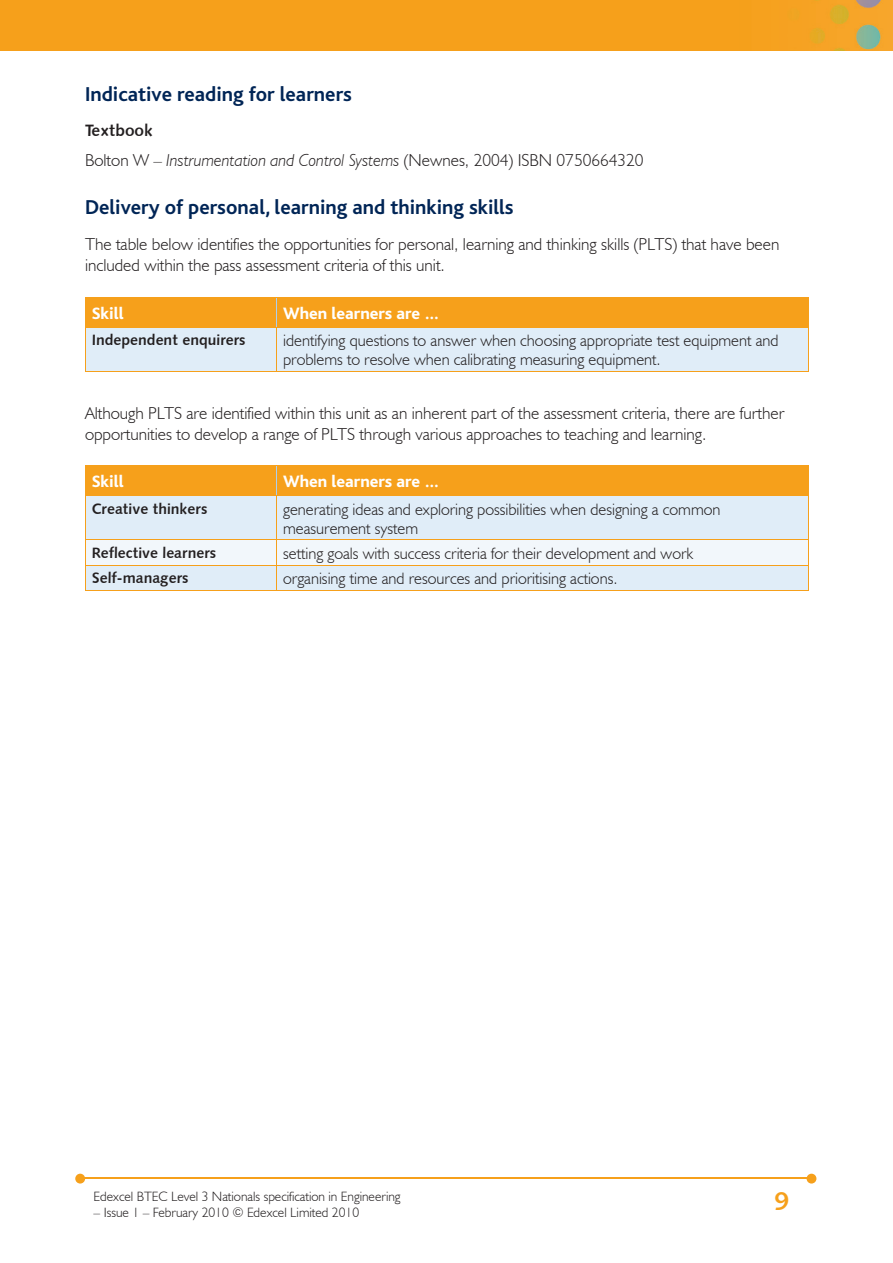
<style>
.page{position:relative;width:893px;height:1263px;background:#fff}
.page>*{position:absolute;margin:0;border:0;box-sizing:border-box;transform-origin:0 0}
.t1{font:25.5px "Humanist 531 BT Bold A";color:#f6a01b}
.t2{font:700 21px "Bliss";color:#002556}
.t3{font:300 17.25px/21px "Humanist 521 BT";color:#231f20}
.t4{font:800 17.25px "Bliss";color:#fff}
.t5{font:300 16.5px/18.8px "Humanist 521 BT";color:#231f20}
.t6{font:16.5px "Humanist 531 BT Bold A";color:#231f20}
.t7{font:15px "Humanist 531 BT Bold A";color:#231f20}
.t8{font:300 13.5px "Humanist 521 BT";color:#231f20}
.s1{font-style:italic}
</style>
<div class="page">
<img style="left:0;top:0;width:893px;height:51px">
<hr style="left:82px;top:1178px;width:728px;height:1px;background:#f6a01b">
<svg style="left:807px;top:1174px;width:9px;height:9px"></svg>
<svg style="left:75px;top:1174px;width:10px;height:9px"></svg>
<svg style="left:85px;top:298px;width:724px;height:73px;background:#e8cd9e"></svg>
<hr style="left:85px;top:297px;width:192px;height:1px;background:#f6a01b">
<hr style="left:277px;top:297px;width:532px;height:1px;background:#f6a01b">
<hr style="left:85px;top:371px;width:192px;height:1px;background:#f6a01b">
<hr style="left:85px;top:328px;width:1px;height:43px;background:#f6a01b">
<hr style="left:85px;top:327px;width:192px;height:1px;background:#f6a01b">
<hr style="left:277px;top:371px;width:532px;height:1px;background:#f6a01b">
<hr style="left:276px;top:328px;width:1px;height:43px;background:#f6a01b">
<hr style="left:808px;top:328px;width:1px;height:43px;background:#f6a01b">
<hr style="left:277px;top:327px;width:532px;height:1px;background:#f6a01b">
<div style="left:86px;top:496px;width:722px;height:44px;background:#e0edf8"></div>
<div style="left:85px;top:466px;width:724px;height:29px;background:#f6a01b"></div>
<hr style="left:85px;top:465px;width:192px;height:1px;background:#f6a01b">
<hr style="left:277px;top:465px;width:532px;height:1px;background:#f6a01b">
<hr style="left:85px;top:496px;width:1px;height:44px;background:#f6a01b">
<hr style="left:85px;top:495px;width:192px;height:1px;background:#f6a01b">
<hr style="left:276px;top:496px;width:1px;height:44px;background:#f6a01b">
<hr style="left:808px;top:496px;width:1px;height:44px;background:#f6a01b">
<hr style="left:277px;top:495px;width:532px;height:1px;background:#f6a01b">
<hr style="left:85px;top:590px;width:192px;height:1px;background:#f6a01b">
<hr style="left:277px;top:590px;width:532px;height:1px;background:#f6a01b">
<svg style="left:85px;top:540px;width:724px;height:50px"></svg>
<hr style="left:277px;top:565px;width:532px;height:1px;background:#f6a01b">
<p class="t2" style="left:85px;top:83px;width:268px">Indicative reading for learners</p>
<p class="t6" style="left:85px;top:120px;width:69px">Textbook</p>
<p class="t3" style="left:85px;top:149px;width:560px">Bolton W – <span class="s1">Instrumentation and Control Systems</span> (Newnes, 2004) ISBN 0750664320</p>
<p class="t2" style="left:85px;top:196px;width:430px">Delivery of personal, learning and thinking skills</p>
<p class="t3" style="left:85px;top:233px;width:696px">The table below identifies the opportunities for personal, learning and thinking skills (PLTS) that have been included within the pass assessment criteria of this unit.</p>
<p class="t4" style="left:92px;top:304px;width:33px">Skill</p>
<p class="t4" style="left:283px;top:304px;width:158px">When learners are …</p>
<p class="t7" style="left:92px;top:331px;width:155px">Independent enquirers</p>
<p class="t5" style="left:283px;top:331px;width:497px">identifying questions to answer when choosing appropriate test equipment and problems to resolve when calibrating measuring equipment.</p>
<p class="t3" style="left:85px;top:402px;width:701px">Although PLTS are identified within this unit as an inherent part of the assessment criteria, there are further opportunities to develop a range of PLTS through various approaches to teaching and learning.</p>
<p class="t4" style="left:92px;top:473px;width:33px">Skill</p>
<p class="t4" style="left:283px;top:473px;width:158px">When learners are …</p>
<p class="t7" style="left:92px;top:499px;width:117px">Creative thinkers</p>
<p class="t5" style="left:283px;top:499px;width:439px">generating ideas and exploring possibilities when designing a common measurement system</p>
<p class="t7" style="left:92px;top:543px;width:126px">Reflective learners</p>
<p class="t5" style="left:283px;top:544px;width:412px">setting goals with success criteria for their development and work</p>
<p class="t7" style="left:92px;top:569px;width:98px">Self-managers</p>
<p class="t5" style="left:283px;top:569px;width:336px">organising time and resources and prioritising actions.</p>
<p class="t8" style="left:94px;top:1188px;width:309px">Edexcel BTEC Level 3 Nationals specification in Engineering</p>
<p class="t8" style="left:94px;top:1204px;width:267px">– Issue 1 – February 2010 © Edexcel Limited 2010</p>
<h1 class="t1" style="left:774px;top:1185px;width:16px">9</h1>
</div>
